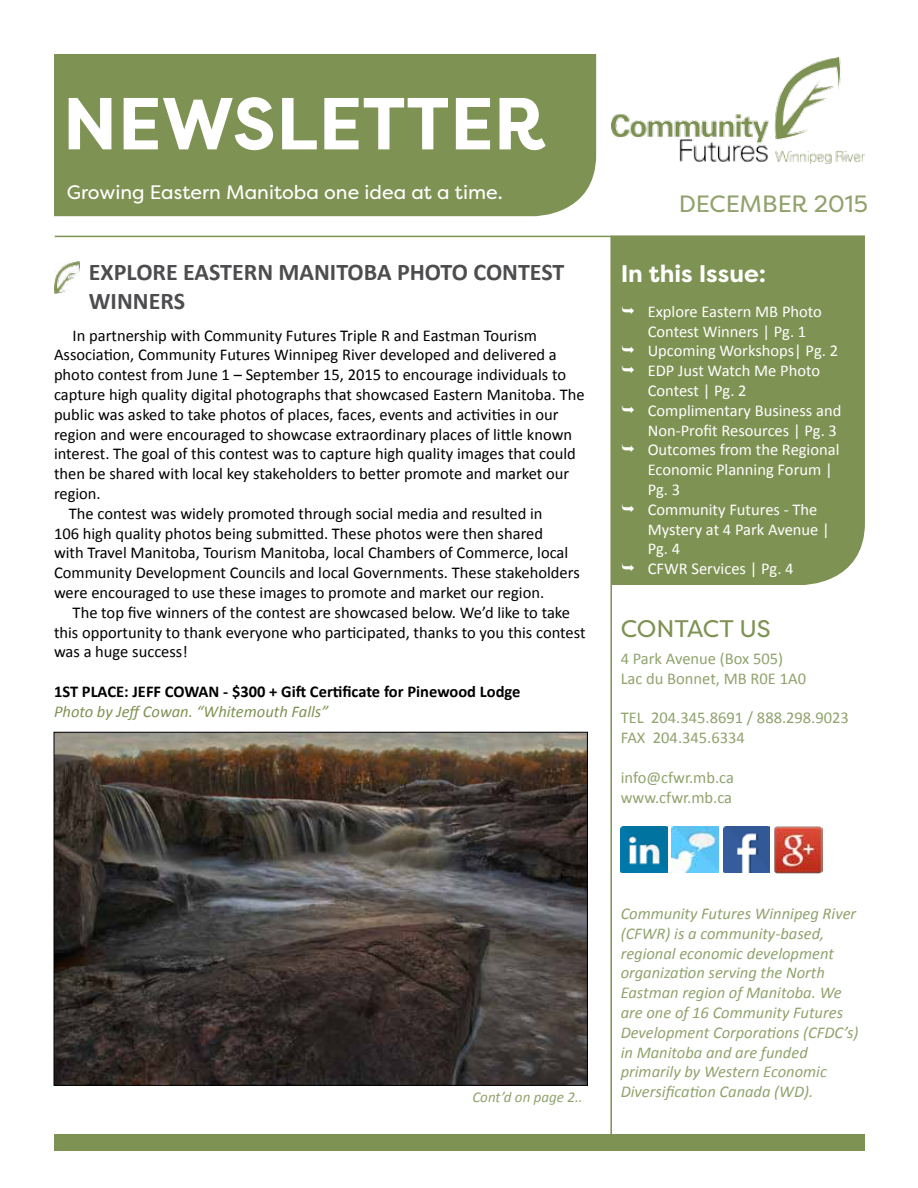
<style>
.page{position:relative;width:918px;height:1188px;background:#fff}
.page>*{position:absolute;margin:0;border:0;box-sizing:border-box;transform-origin:0 0}
.t1{font:700 73.5px "Filson Pro";color:#fff}
.t2{font:700 24px/28.8px "Calibri";color:#4d4d4f}
.t3{font:700 24px "Filson Pro";color:#fff}
.t4{font:24px "Filson Pro";color:#7e9253}
.t5{font:23.55px "Filson Pro";color:#91a26d}
.t6{font:19.5px "Filson Pro";color:#fff}
.t7{font:16.5px "Calibri";color:#000}
.t8{font:italic 16.5px/19.8px "Calibri";color:#91a26d}
.t9{font:16.5px/19.8px "Calibri";color:#fff}
.t10{font:16.5px/19.8px "Calibri";color:#91a26d}
.t11{font:700 16.5px "Calibri";color:#000}
.t12{font:italic 16.5px "Calibri";color:#7e9253}
.t13{font:italic 15px "Calibri";color:#91a26d}
</style>
<div class="page">
<hr style="left:55px;top:236px;width:810px;height:1px;background:#7e9253">
<div style="left:54px;top:54px;width:542px;height:162px;background:#7e9253"></div>
<img style="left:611px;top:57px;width:254px;height:106px">
<div style="left:610px;top:235px;width:255px;height:350px;background:#7e9253"></div>
<div style="left:55px;top:1135px;width:810px;height:16px;background:#7e9253"></div>
<hr style="left:610px;top:236px;width:2px;height:898px;background:#7e9253">
<img style="left:621px;top:826px;width:46px;height:47px">
<img style="left:672px;top:826px;width:46px;height:47px">
<img style="left:723px;top:826px;width:47px;height:47px">
<img style="left:774px;top:826px;width:48px;height:48px">
<img style="left:54px;top:261px;width:25px;height:32px">
<img style="left:56px;top:734px;width:530px;height:350px">
<svg style="left:622px;top:306px;width:12px;height:8px"></svg>
<svg style="left:622px;top:346px;width:12px;height:8px"></svg>
<svg style="left:622px;top:366px;width:12px;height:7px"></svg>
<svg style="left:622px;top:405px;width:12px;height:8px"></svg>
<svg style="left:622px;top:445px;width:12px;height:8px"></svg>
<svg style="left:622px;top:504px;width:12px;height:8px"></svg>
<svg style="left:622px;top:564px;width:12px;height:7px"></svg>
<h1 class="t1" style="left:63px;top:77px;width:484px">NEWSLETTER</h1>
<p class="t6" style="left:67px;top:179px;width:438px">Growing Eastern Manitoba one idea at a time.</p>
<h2 class="t2" style="left:89px;top:257px;width:477px">EXPLORE EASTERN MANITOBA PHOTO CONTEST<br>WINNERS</h2>
<p class="t7" style="left:73px;top:324px;width:466px">In partnership with Community Futures Triple R and Eastman Tourism</p>
<p class="t7" style="left:54px;top:344px;width:504px">Association, Community Futures Winnipeg River developed and delivered a</p>
<p class="t7" style="left:54px;top:363px;width:514px">photo contest from June 1 – September 15, 2015 to encourage individuals to</p>
<p class="t7" style="left:54px;top:383px;width:532px">capture high quality digital photographs that showcased Eastern Manitoba. The</p>
<p class="t7" style="left:54px;top:403px;width:506px">public was asked to take photos of places, faces, events and activities in our</p>
<p class="t7" style="left:54px;top:423px;width:520px">region and were encouraged to showcase extraordinary places of little known</p>
<p class="t7" style="left:54px;top:443px;width:523px">interest. The goal of this contest was to capture high quality images that could</p>
<p class="t7" style="left:54px;top:462px;width:517px">then be shared with local key stakeholders to better promote and market our</p>
<p class="t7" style="left:54px;top:482px;width:48px">region.</p>
<p class="t7" style="left:69px;top:502px;width:475px">The contest was widely promoted through social media and resulted in</p>
<p class="t7" style="left:54px;top:522px;width:491px">106 high quality photos being submitted. These photos were then shared</p>
<p class="t7" style="left:54px;top:542px;width:516px">with Travel Manitoba, Tourism Manitoba, local Chambers of Commerce, local</p>
<p class="t7" style="left:54px;top:561px;width:527px">Community Development Councils and local Governments. These stakeholders</p>
<p class="t7" style="left:54px;top:581px;width:492px">were encouraged to use these images to promote and market our region.</p>
<p class="t7" style="left:73px;top:601px;width:499px">The top five winners of the contest are showcased below. We’d like to take</p>
<p class="t7" style="left:54px;top:621px;width:533px">this opportunity to thank everyone who participated, thanks to you this contest</p>
<p class="t7" style="left:54px;top:641px;width:135px">was a huge success!</p>
<p class="t11" style="left:54px;top:680px;width:468px">1ST PLACE: JEFF COWAN - $300 + Gift Certificate for Pinewood Lodge</p>
<p class="t12" style="left:54px;top:700px;width:276px">Photo by Jeff Cowan. “Whitemouth Falls”</p>
<h3 class="t5" style="left:679px;top:188px;width:191px">DECEMBER 2015</h3>
<h2 class="t3" style="left:621px;top:258px;width:147px">In this Issue:</h2>
<p class="t9" style="left:648px;top:301px;width:195px">Explore Eastern MB Photo<br>Contest Winners | Pg. 1<br>Upcoming Workshops| Pg. 2<br>EDP Just Watch Me Photo<br>Contest | Pg. 2<br>Complimentary Business and<br>Non-Profit Resources | Pg. 3<br>Outcomes from the Regional<br>Economic Planning Forum |<br>Pg. 3<br>Community Futures - The<br>Mystery at 4 Park Avenue |<br>Pg. 4<br>CFWR Services | Pg. 4</p>
<h2 class="t4" style="left:621px;top:613px;width:152px">CONTACT US</h2>
<p class="t10" style="left:621px;top:648px;width:187px">4 Park Avenue (Box 505)<br>Lac du Bonnet, MB R0E 1A0</p>
<p class="t10" style="left:621px;top:708px;width:230px">TEL 204.345.8691 / 888.298.9023<br>FAX 204.345.6334</p>
<p class="t10" style="left:621px;top:767px;width:115px">info@cfwr.mb.ca www.cfwr.mb.ca</p>
<p class="t13" style="left:472px;top:1087px;width:112px">Cont’d on page 2..</p>
<p class="t8" style="left:621px;top:903px;width:239px">Community Futures Winnipeg River (CFWR) is a community-based, regional economic development organization serving the North<br>Eastman region of Manitoba. We are one of 16 Community Futures<br>Development Corporations (CFDC’s) in Manitoba and are funded primarily by Western Economic<br>Diversification Canada (WD).</p>
</div>
